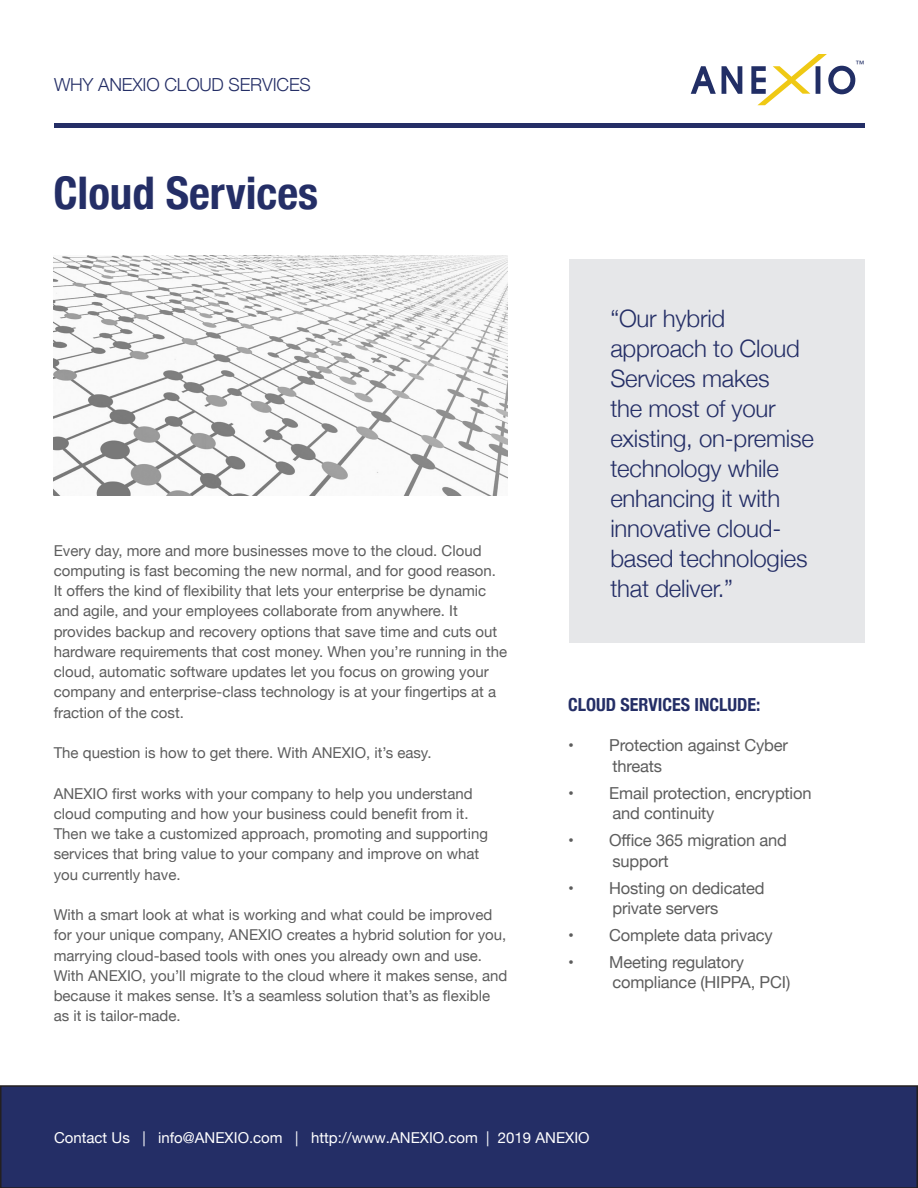
<style>
.page{position:relative;width:918px;height:1188px;background:#fff}
.page>*{position:absolute;margin:0;border:0;box-sizing:border-box;transform-origin:0 0}
.t1{font:700 condensed 45px "Helvetica Neue";color:#242e66}
.t2{font:300 24px/30px "Helvetica Neue";letter-spacing:-.01em;color:#242e66}
.t3{font:300 18px "Helvetica Neue";letter-spacing:-.01em;color:#242e66}
.t4{font:700 condensed 18px "Helvetica Neue";color:#242e66}
.t5{font:16.5px/20.4px "Helvetica Neue";letter-spacing:-.01em;color:#5d5d5d}
.Bullets{font:15px/20.2px "Helvetica Neue";color:#5d5d5d}
.t6{font:15px "Helvetica Neue";color:#fff}
.t7{font:8.85px "Helvetica Neue";color:#212e65}
</style>
<div class="page">
<svg style="left:691px;top:54px;width:164px;height:51px"></svg>
<hr style="left:54px;top:123px;width:810px;height:4px;background:#242e66">
<div style="left:569px;top:259px;width:295px;height:384px;background:#e6e7e9"></div>
<div style="left:1px;top:1086px;width:916px;height:102px;background:#242e66"></div>
<div style="left:0;top:1085px;width:918px;height:103px;border:2px solid #231f20"></div>
<img style="left:53px;top:255px;width:455px;height:240px">
<p class="t3" style="left:54px;top:70px;width:258px">WHY ANEXIO CLOUD SERVICES</p>
<p class="t1" style="left:53px;top:156px;width:266px">Cloud Services</p>
<p class="Bullets" style="left:54px;top:541px;width:455px">Every day, more and more businesses move to the cloud. Cloud computing is fast becoming the new normal, and for good reason.<br>It offers the kind of flexibility that lets your enterprise be dynamic and agile, and your employees collaborate from anywhere. It provides backup and recovery options that save time and cuts out hardware requirements that cost money. When you’re running in the cloud, automatic software updates let you focus on growing your company and enterprise-class technology is at your fingertips at a fraction of the cost.</p>
<p class="Bullets" style="left:54px;top:744px;width:379px">The question is how to get there. With ANEXIO, it’s easy.</p>
<p class="Bullets" style="left:54px;top:784px;width:436px">ANEXIO first works with your company to help you understand cloud computing and how your business could benefit from it.<br>Then we take a customized approach, promoting and supporting services that bring value to your company and improve on what you currently have.</p>
<p class="Bullets" style="left:54px;top:906px;width:455px">With a smart look at what is working and what could be improved for your unique company, ANEXIO creates a hybrid solution for you, marrying cloud-based tools with ones you already own and use.<br>With ANEXIO, you’ll migrate to the cloud where it makes sense, and because it makes sense. It’s a seamless solution that’s as flexible as it is tailor-made.</p>
<p class="t7" style="left:855px;top:57px;width:10px">™</p>
<p class="t2" style="left:610px;top:302px;width:205px">“Our hybrid approach to Cloud<br>Services makes<br>the most of your existing, on-premise technology while enhancing it with innovative cloud&shy;based technologies that deliver.”</p>
<p class="t4" style="left:568px;top:689px;width:194px">CLOUD SERVICES INCLUDE:</p>
<p class="t5" style="left:612px;top:736px;width:177px;text-indent:-44px">• Protection against Cyber threats</p>
<p class="t5" style="left:612px;top:784px;width:201px;text-indent:-44px">• Email protection, encryption and continuity</p>
<p class="t5" style="left:612px;top:831px;width:176px;text-indent:-44px">• Office 365 migration and support</p>
<p class="t5" style="left:568px;top:878px;width:198px;text-align:center">• Hosting on dedicated private servers</p>
<p class="t5" style="left:568px;top:926px;width:206px">• Complete data privacy</p>
<p class="t5" style="left:612px;top:953px;width:179px;text-indent:-44px">• Meeting regulatory compliance (HIPPA, PCI)</p>
<p class="t6" style="left:54px;top:1127px;width:537px">Contact Us | info@ANEXIO.com | http://www.ANEXIO.com | 2019 ANEXIO</p>
</div>
